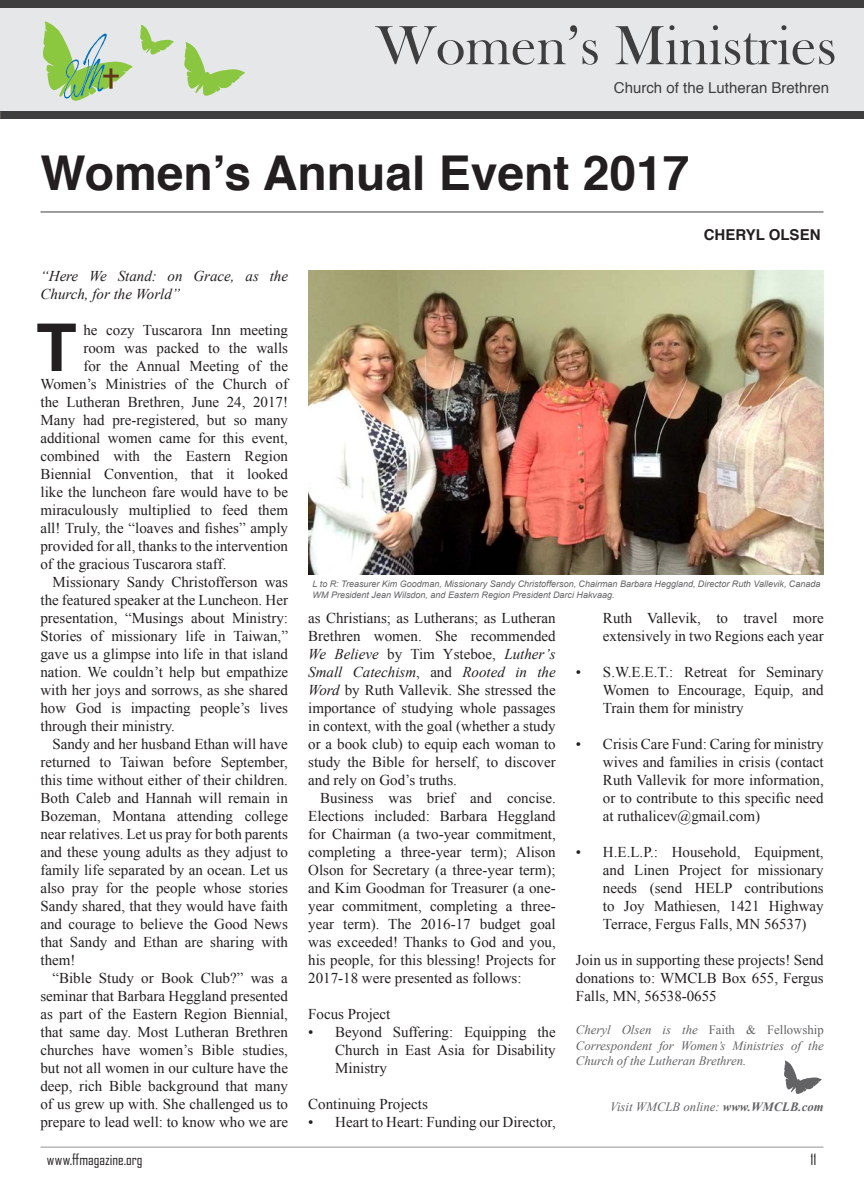
<style>
.page{position:relative;width:864px;height:1188px;background:#fff}
.page>*{position:absolute;margin:0;border:0;box-sizing:border-box;transform-origin:0 0}
.t1{font:700 65.85px "Helvetica";color:#231f20}
.t2{font:57px "Bask Old Face";color:#3e3e3f}
.t3{font:700 48px "Helvetica";color:#231f20}
.t4{font:15px/18px "Times New Roman";color:#231f20;text-align:justify}
.t5{font:italic 15px/18px "Times New Roman";color:#231f20}
.t6{font:15px "Helvetica";color:#3e3e3f}
.t7{font:15px "Agency FB";color:#231f20}
.t8{font:700 15px "Helvetica";color:#231f20}
.t9{font:italic 12.75px/15.3px "Times New Roman";color:#636366;text-align:justify}
.t10{font:italic 9px/10.8px "Arial";color:#636366}
.s1{font-style:italic}
.s2{font-style:normal}
.s3{font-weight:700}
</style>
<div class="page">
<div style="left:0;top:2px;width:864px;height:114px;background:#e6e7e9"></div>
<svg style="left:184px;top:42px;width:61px;height:54px"></svg>
<svg style="left:140px;top:25px;width:34px;height:30px"></svg>
<div style="left:0;top:111px;width:864px;height:8px;background:#3e3e3f"></div>
<hr style="left:40px;top:1147px;width:783px;height:1px;background:#939598">
<img style="left:308px;top:271px;width:515px;height:304px">
<svg style="left:43px;top:21px;width:89px;height:80px"></svg>
<div style="left:0;top:0;width:864px;height:8px;background:#3e3e3f"></div>
<svg style="left:784px;top:1061px;width:38px;height:33px"></svg>
<hr style="left:41px;top:212px;width:782px;height:1px;background:#3e3e3f">
<p class="t2" style="left:376px;top:14px;width:462px">Women’s Ministries</p>
<p class="t6" style="left:614px;top:76px;width:217px">Church of the Lutheran Brethren</p>
<p class="t3" style="left:41px;top:135px;width:651px">Women’s Annual Event 2017</p>
<p class="t8" style="left:704px;top:223px;width:118px">CHERYL OLSEN</p>
<p class="t5" style="left:40px;top:267px;width:249px">“Here We Stand: on Grace, as the<br>Church, for the World”</p>
<p class="t4" style="left:83px;top:321px;width:206px">he cozy Tuscarora Inn meeting</p>
<p class="t4" style="left:83px;top:339px;width:206px">room was packed to the walls</p>
<p class="t4" style="left:83px;top:357px;width:206px">for the Annual Meeting of the</p>
<p class="t4" style="left:40px;top:375px;width:249px">Women’s Ministries of the Church of</p>
<p class="t4" style="left:40px;top:393px;width:249px">the Lutheran Brethren, June 24, 2017!</p>
<p class="t4" style="left:40px;top:411px;width:249px">Many had pre-registered, but so many</p>
<p class="t4" style="left:40px;top:429px;width:249px">additional women came for this event,</p>
<p class="t4" style="left:40px;top:447px;width:249px">combined with the Eastern Region</p>
<p class="t4" style="left:40px;top:465px;width:249px">Biennial Convention, that it looked</p>
<p class="t4" style="left:40px;top:483px;width:249px">like the luncheon fare would have to be</p>
<p class="t4" style="left:40px;top:501px;width:249px">miraculously multiplied to feed them</p>
<p class="t4" style="left:40px;top:519px;width:249px">all! Truly, the “loaves and fishes” amply</p>
<p class="t4" style="left:40px;top:537px;width:249px">provided for all, thanks to the intervention</p>
<p class="t4" style="left:40px;top:555px;width:187px">of the gracious Tuscarora staff.</p>
<p class="t4" style="left:40px;top:573px;width:249px;text-indent:12px">Missionary Sandy Christofferson was the featured speaker at the Luncheon. Her presentation, “Musings about Ministry:<br>Stories of missionary life in Taiwan,” gave us a glimpse into life in that island nation. We couldn’t help but empathize with her joys and sorrows, as she shared how God is impacting people’s lives through their ministry.</p>
<p class="t4" style="left:40px;top:735px;width:249px;text-indent:12px">Sandy and her husband Ethan will have returned to Taiwan before September, this time without either of their children.<br>Both Caleb and Hannah will remain in Bozeman, Montana attending college near relatives. Let us pray for both parents and these young adults as they adjust to family life separated by an ocean. Let us also pray for the people whose stories Sandy shared, that they would have faith and courage to believe the Good News that Sandy and Ethan are sharing with them!</p>
<p class="t4" style="left:40px;top:969px;width:249px;text-indent:12px">“Bible Study or Book Club?” was a seminar that Barbara Heggland presented as part of the Eastern Region Biennial, that same day. Most Lutheran Brethren churches have women’s Bible studies, but not all women in our culture have the deep, rich Bible background that many of us grew up with. She challenged us to prepare to lead well: to know who we are</p>
<p class="t1" style="left:36px;top:295px;width:42px">T</p>
<p class="t10" style="left:313px;top:579px;width:509px">L to R: Treasurer Kim Goodman, Missionary Sandy Christofferson, Chairman Barbara Heggland, Director Ruth Vallevik, Canada<br>WM President Jean Wilsdon, and Eastern Region President Darci Hakvaag.</p>
<p class="t4" style="left:308px;top:609px;width:249px">as Christians; as Lutherans; as Lutheran Brethren women. She recommended <span class="s1">We Believe</span> by Tim Ysteboe, <span class="s1">Luther’s Small Catechism</span>, and <span class="s1">Rooted in the Word</span> by Ruth Vallevik. She stressed the importance of studying whole passages in context, with the goal (whether a study or a book club) to equip each woman to study the Bible for herself, to discover and rely on God’s truths.</p>
<p class="t4" style="left:308px;top:789px;width:249px;text-indent:12px">Business was brief and concise.<br>Elections included: Barbara Heggland for Chairman (a two-year commitment, completing a three-year term); Alison Olson for Secretary (a three-year term); and Kim Goodman for Treasurer (a one&shy;year commitment, completing a three&shy;year term). The 2016-17 budget goal was exceeded! Thanks to God and you, his people, for this blessing! Projects for 2017-18 were presented as follows:</p>
<p class="t4" style="left:308px;top:1005px;width:84px">Focus Project</p>
<p class="t4" style="left:335px;top:1023px;width:222px;text-indent:-27px">• Beyond Suffering: Equipping the Church in East Asia for Disability Ministry</p>
<p class="t4" style="left:308px;top:1095px;width:121px">Continuing Projects</p>
<p class="t4" style="left:308px;top:1113px;width:249px">• Heart to Heart: Funding our Director,</p>
<p class="t4" style="left:603px;top:609px;width:222px">Ruth Vallevik, to travel more extensively in two Regions each year</p>
<p class="t4" style="left:603px;top:663px;width:222px;text-indent:-27px">• S.W.E.E.T.: Retreat for Seminary Women to Encourage, Equip, and Train them for ministry</p>
<p class="t4" style="left:603px;top:735px;width:222px;text-indent:-27px">• Crisis Care Fund: Caring for ministry wives and families in crisis (contact Ruth Vallevik for more information, or to contribute to this specific need at ruthalicev@gmail.com)</p>
<p class="t4" style="left:603px;top:843px;width:222px;text-indent:-27px">• H.E.L.P.: Household, Equipment, and Linen Project for missionary needs (send HELP contributions to Joy Mathiesen, 1421 Highway Terrace, Fergus Falls, MN 56537)</p>
<p class="t4" style="left:576px;top:951px;width:249px">Join us in supporting these projects! Send donations to: WMCLB Box 655, Fergus Falls, MN, 56538-0655</p>
<p class="t9" style="left:576px;top:1022px;width:249px">Cheryl Olsen is the <span class="s2">Faith &amp; Fellowship </span>Correspondent for Women’s Ministries of the Church of the Lutheran Brethren.</p>
<p class="t9" style="left:610px;top:1099px;width:215px">Visit WMCLB online: <span class="s3">www.WMCLB.com</span></p>
<p class="t7" style="left:47px;top:1150px;width:97px">www.ffmagazine.org</p>
<p class="t7" style="left:811px;top:1150px;width:8px">11</p>
</div>
